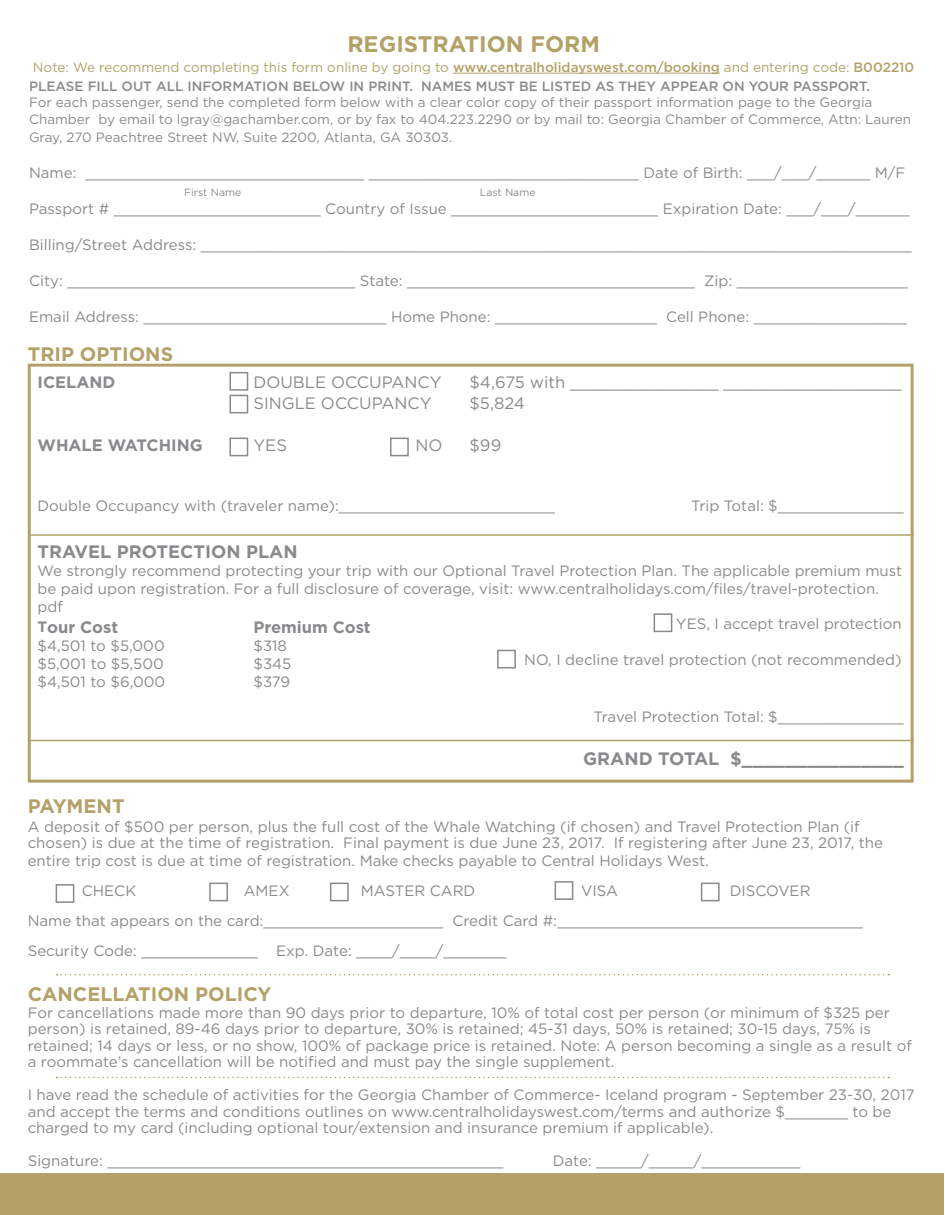
<style>
.page{position:relative;width:945px;height:1215px;background:#fff}
.page>*{position:absolute;margin:0;border:0;box-sizing:border-box;transform-origin:0 0}
.t1{font:700 22.5px "Gotham";color:#b4a168}
.t2{font:700 19.5px "Gotham";color:#b4a168}
.t3{font:700 18px "Gotham";color:#8a8a8e}
.t4{font:16.5px "Gotham";color:#8a8a8e}
.t5{font:700 16.5px "Gotham";color:#8a8a8e}
.t6{font:15px/16.5px "Gotham";color:#8a8a8e}
.t7{font:13.5px/16.2px "Gotham";color:#8a8a8e}
.t8{font:13.5px "Gotham";color:#b4a168}
.t9{font:10.5px "Gotham";color:#8a8a8e}
.s1{font-weight:500}
.s2{font-size:15px}
</style>
<div class="page">
<svg style="left:57px;top:1077px;width:832px;height:1px"></svg>
<svg style="left:57px;top:974px;width:832px;height:1px"></svg>
<div style="left:1px;top:1173px;width:943px;height:42px;background:#b4a168"></div>
<div style="left:230px;top:372px;width:18px;height:19px;border:2px solid #8a8a8e"></div>
<div style="left:28px;top:364px;width:886px;height:419px;border:3px solid #b4a168"></div>
<hr style="left:453px;top:73px;width:267px;height:1px;background:#b4a168">
<div style="left:230px;top:395px;width:18px;height:18px;border:2px solid #8a8a8e"></div>
<hr style="left:29px;top:534px;width:885px;height:2px;background:#b4a168">
<hr style="left:29px;top:740px;width:885px;height:1px;background:#b4a168">
<div style="left:654px;top:613px;width:18px;height:19px;border:2px solid #8a8a8e"></div>
<div style="left:497px;top:650px;width:19px;height:18px;border:2px solid #8a8a8e"></div>
<div style="left:230px;top:438px;width:18px;height:18px;border:2px solid #8a8a8e"></div>
<div style="left:56px;top:884px;width:18px;height:19px;border:2px solid #8a8a8e"></div>
<div style="left:209px;top:883px;width:19px;height:18px;border:2px solid #8a8a8e"></div>
<div style="left:330px;top:883px;width:19px;height:18px;border:2px solid #8a8a8e"></div>
<div style="left:555px;top:881px;width:18px;height:19px;border:2px solid #8a8a8e"></div>
<div style="left:701px;top:883px;width:19px;height:18px;border:2px solid #8a8a8e"></div>
<div style="left:390px;top:438px;width:19px;height:18px;border:2px solid #8a8a8e"></div>
<p class="t1" style="left:347px;top:29px;width:254px">REGISTRATION FORM</p>
<p class="t8" style="left:33px;top:58px;width:883px">Note: We recommend completing this form online by going to <span class="s1">www.centralholidayswest.com/booking</span> and entering code: <span class="s1">B002210</span></p>
<p class="t7" style="left:29px;top:78px;width:884px"><span class="s1">PLEASE FILL OUT ALL INFORMATION BELOW IN PRINT. NAMES MUST BE LISTED AS THEY APPEAR ON YOUR PASSPORT.<br></span>For each passenger, send the completed form below with a clear color copy of their passport information page to the Georgia<br>Chamber by email to lgray@gachamber.com, or by fax to 404.223.2290 or by mail to: Georgia Chamber of Commerce, Attn: Lauren</p>
<p class="t7" style="left:29px;top:128px;width:425px">Gray, 270 Peachtree Street NW, Suite 2200, Atlanta, GA 30303.</p>
<p class="t6" style="left:29px;top:164px;width:878px">Name: _______________________________ ______________________________ Date of Birth: ___/___/______ M/F</p>
<p class="t9" style="left:184px;top:185px;width:58px">First Name</p>
<p class="t9" style="left:480px;top:185px;width:57px">Last Name</p>
<p class="t6" style="left:29px;top:200px;width:882px">Passport # _______________________ Country of Issue _______________________ Expiration Date: ___/___/______</p>
<p class="t6" style="left:29px;top:236px;width:884px">Billing/Street Address: _______________________________________________________________________________</p>
<p class="t6" style="left:29px;top:272px;width:880px">City: ________________________________ State: ________________________________ Zip: ___________________</p>
<p class="t6" style="left:29px;top:308px;width:879px">Email Address: ___________________________ Home Phone: __________________ Cell Phone: _________________</p>
<p class="t2" style="left:28px;top:341px;width:147px">TRIP OPTIONS</p>
<p class="t5" style="left:38px;top:371px;width:79px">ICELAND</p>
<p class="t4" style="left:254px;top:372px;width:190px">DOUBLE OCCUPANCY</p>
<p class="t4" style="left:469px;top:372px;width:434px">$4,675 with _______________ __________________</p>
<p class="t4" style="left:254px;top:393px;width:180px">SINGLE OCCUPANCY</p>
<p class="t4" style="left:469px;top:393px;width:57px">$5,824</p>
<p class="t5" style="left:38px;top:434px;width:167px">WHALE WATCHING</p>
<p class="t4" style="left:254px;top:435px;width:35px">YES</p>
<p class="t4" style="left:416px;top:435px;width:29px">NO</p>
<p class="t4" style="left:470px;top:435px;width:33px">$99</p>
<p class="t6" style="left:38px;top:497px;width:519px">Double Occupancy with (traveler name):________________________</p>
<p class="t6" style="left:691px;top:497px;width:214px">Trip Total: $______________</p>
<p class="t3" style="left:38px;top:540px;width:262px">TRAVEL PROTECTION PLAN</p>
<p class="t6" style="left:38px;top:561px;width:866px;line-height:18px">We strongly recommend protecting your trip with our Optional Travel Protection Plan. The applicable premium must be paid upon registration. For a full disclosure of coverage, visit: www.centralholidays.com/files/travel-protection. pdf</p>
<p class="t5" style="left:38px;top:616px;width:82px"><span class="s2">T</span>our Cost</p>
<p class="t5" style="left:254px;top:616px;width:119px">Premium Cost</p>
<p class="t6" style="left:38px;top:637px;width:129px">$4,501 to $5,000</p>
<p class="t6" style="left:254px;top:637px;width:35px">$318</p>
<p class="t6" style="left:38px;top:655px;width:128px">$5,001 to $5,500</p>
<p class="t6" style="left:254px;top:655px;width:39px">$345</p>
<p class="t6" style="left:38px;top:673px;width:129px">$4,501 to $6,000</p>
<p class="t6" style="left:254px;top:673px;width:38px">$379</p>
<p class="t6" style="left:594px;top:708px;width:312px">Travel Protection Total: $______________</p>
<p class="t3" style="left:583px;top:747px;width:322px">GRAND TOTAL $_______________</p>
<p class="t6" style="left:676px;top:615px;width:227px">YES, I accept travel protection</p>
<p class="t6" style="left:524px;top:651px;width:379px">NO, I decline travel protection (not recommended)</p>
<p class="t2" style="left:28px;top:793px;width:98px">PAYMENT</p>
<p class="t6" style="left:28px;top:818px;width:857px">A deposit of $500 per person, plus the full cost of the Whale Watching (if chosen) and Travel Protection Plan (if chosen) is due at the time of registration. Final payment is due June 23, 2017. If registering after June 23, 2017, the</p>
<p class="t6" style="left:82px;top:845px;width:629px;line-height:30px;text-indent:-54px">entire trip cost is due at time of registration. Make checks payable to Central Holidays West.<br>CHECK</p>
<p class="t6" style="left:28px;top:875px;width:837px;line-height:30px;text-indent:702px">DISCOVER<br>Name that appears on the card:____________________ Credit Card #:__________________________________<br>Security Code: _____________ Exp. Date: ____/____/_______</p>
<p class="t2" style="left:28px;top:981px;width:245px">CANCELLATION POLICY</p>
<p class="t6" style="left:28px;top:1004px;width:886px">For cancellations made more than 90 days prior to departure, 10% of total cost per person (or minimum of $325 per person) is retained, 89-46 days prior to departure, 30% is retained; 45-31 days, 50% is retained; 30-15 days, 75% is retained; 14 days or less, or no show, 100% of package price is retained. Note: A person becoming a single as a result of a roommate’s cancellation will be notified and must pay the single supplement.</p>
<p class="t6" style="left:28px;top:1086px;width:889px">I have read the schedule of activities for the Georgia Chamber of Commerce- Iceland program - September 23-30, 2017 and accept the terms and conditions outlines on www.centralholidayswest.com/terms and authorize $_______ to be charged to my card (including optional tour/extension and insurance premium if applicable).</p>
<p class="t6" style="left:28px;top:1152px;width:477px">Signature: ____________________________________________</p>
<p class="t6" style="left:553px;top:1152px;width:249px">Date: _____/_____/___________</p>
<p class="t6" style="left:244px;top:882px;width:47px">AMEX</p>
<p class="t6" style="left:361px;top:882px;width:116px">MASTER CARD</p>
<p class="t6" style="left:581px;top:882px;width:38px">VISA</p>
</div>
